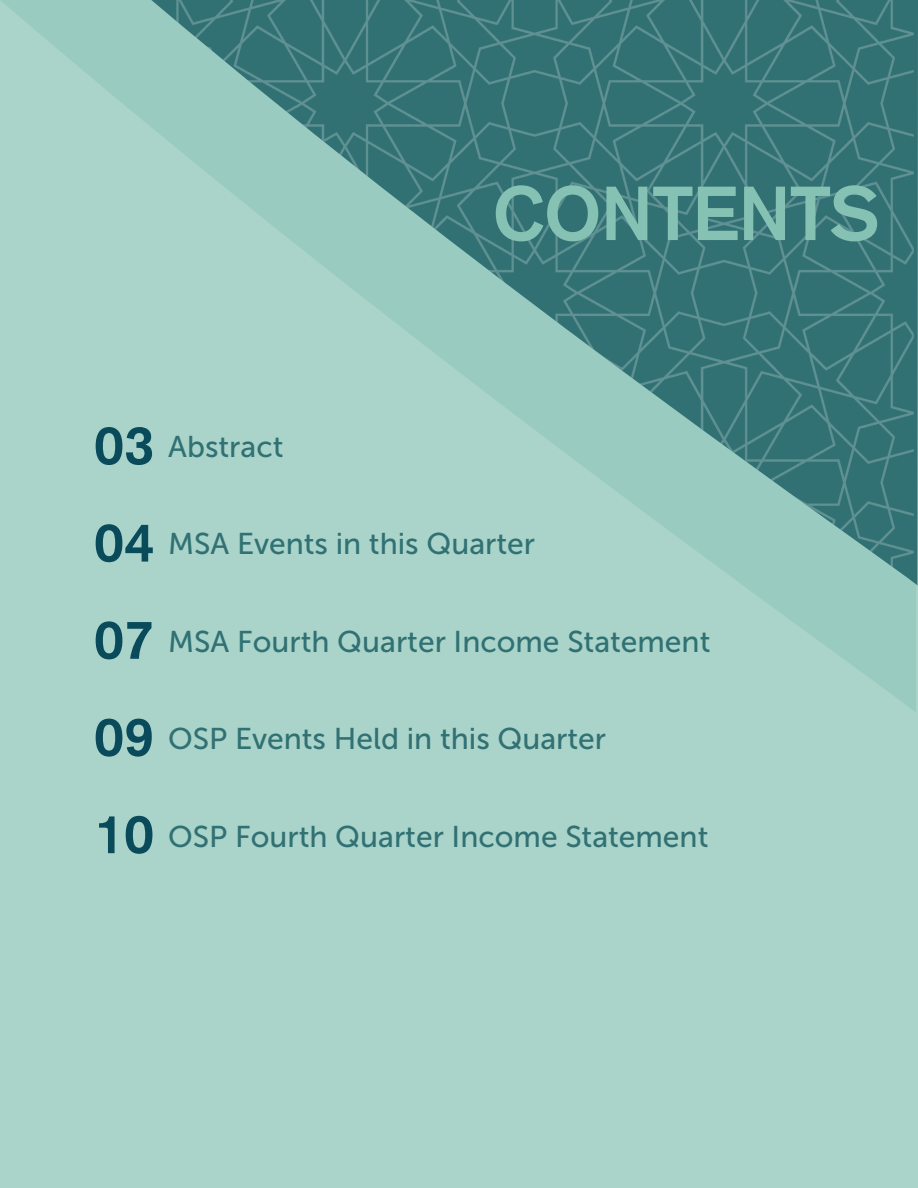
<style>
.page{position:relative;width:918px;height:1188px;background:#aad4ca}
.page>*{position:absolute;margin:0;border:0;box-sizing:border-box;transform-origin:0 0}
.t1{font:700 75px "Akzidenz Grotesk CE";color:#86c2b4}
.t2{font:700 54px "Akzidenz Grotesk CE";color:#094a5b}
.t3{font:30px "Museo Sans 500";color:#317174}
</style>
<div class="page">
<img style="left:151px;top:0;width:767px;height:585px">
<p class="t1" style="left:493px;top:167px;width:388px">CONTENTS</p>
<p class="t2" style="left:94px;top:412px;width:62px">03</p>
<p class="t3" style="left:168px;top:430px;width:117px">Abstract</p>
<p class="t2" style="left:94px;top:509px;width:62px">04</p>
<p class="t3" style="left:168px;top:527px;width:368px">MSA Events in this Quarter</p>
<p class="t2" style="left:94px;top:607px;width:62px">07</p>
<p class="t3" style="left:168px;top:625px;width:544px">MSA Fourth Quarter Income Statement</p>
<p class="t2" style="left:94px;top:704px;width:62px">09</p>
<p class="t3" style="left:168px;top:722px;width:439px">OSP Events Held in this Quarter</p>
<p class="t2" style="left:94px;top:801px;width:62px">10</p>
<p class="t3" style="left:168px;top:820px;width:542px">OSP Fourth Quarter Income Statement</p>
</div>
